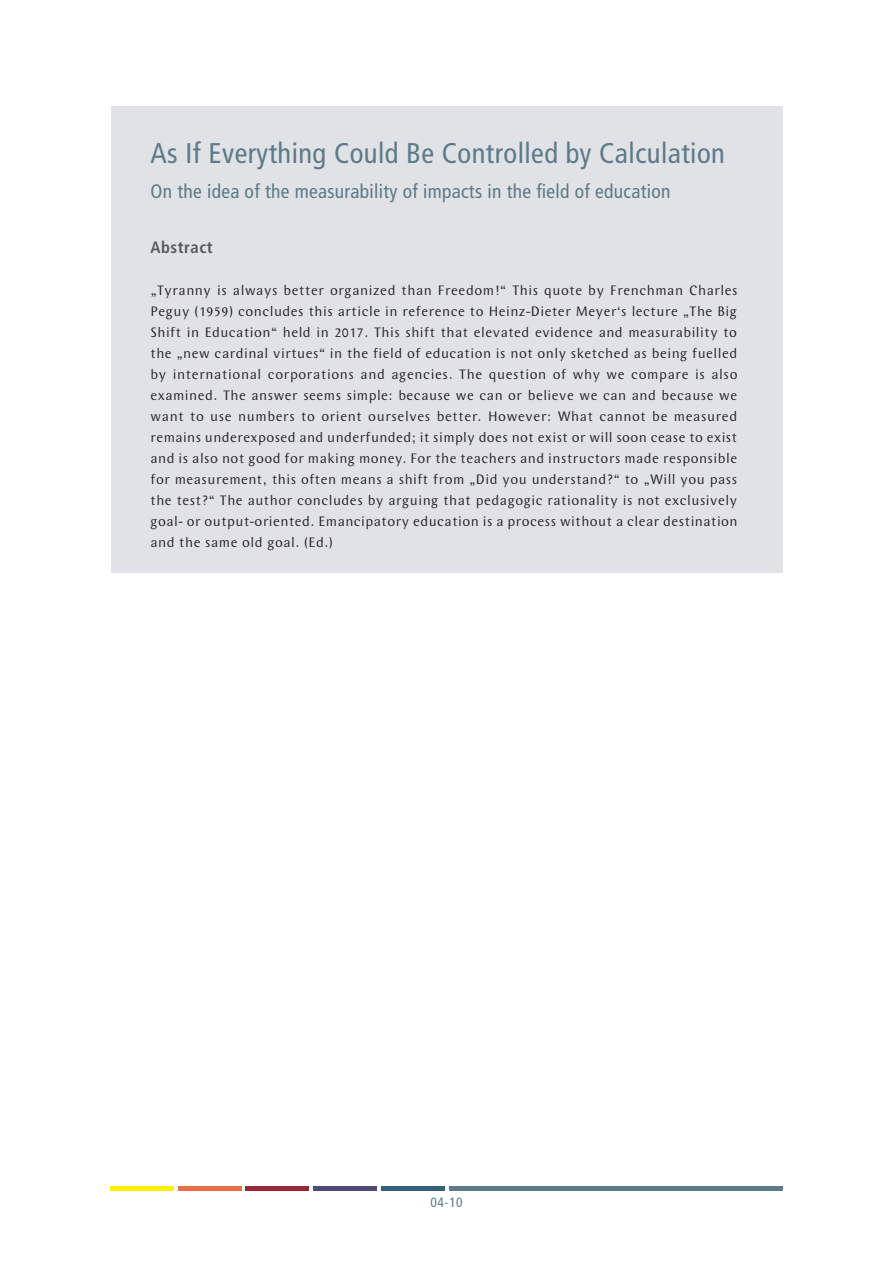
<style>
.page{position:relative;width:893px;height:1263px;background:#fff}
.page>*{position:absolute;margin:0;border:0;box-sizing:border-box;transform-origin:0 0}
.t1{font:condensed 28.5px "Frutiger LT Std";letter-spacing:.015em;color:#5c7a88}
.t2{font:condensed 19.5px "Frutiger LT Std";letter-spacing:.015em;color:#5c7a88}
.t3{font:700 condensed 16.5px "Frutiger LT Std";letter-spacing:.035em;color:#57585a}
.t4{font:14.25px/21px "Wunderlich";letter-spacing:.035em;color:#231f20;text-align:justify}
.t5{font:condensed 13.5px "Frutiger LT Std";color:#5c7a88}
</style>
<div class="page">
<div style="left:111px;top:1186px;width:63px;height:5px;background:#fff101"></div>
<div style="left:178px;top:1186px;width:64px;height:5px;background:#eb7046"></div>
<div style="left:246px;top:1186px;width:63px;height:5px;background:#982738"></div>
<div style="left:313px;top:1186px;width:64px;height:5px;background:#514a76"></div>
<div style="left:381px;top:1186px;width:63px;height:5px;background:#34607b"></div>
<div style="left:449px;top:1186px;width:333px;height:5px;background:#5c7a88"></div>
<div style="left:111px;top:106px;width:671px;height:467px;background:#e0e2e6"></div>
<h1 class="t1" style="left:151px;top:136px;width:576px">As If Everything Could Be Controlled by Calculation</h1>
<h2 class="t2" style="left:151px;top:180px;width:521px">On the idea of the measurability of impacts in the field of education</h2>
<p class="t3" style="left:151px;top:237px;width:64px">Abstract</p>
<p class="t4" style="left:151px;top:280px;width:589px">„Tyranny is always better organized than Freedom!“ This quote by Frenchman Charles Peguy (1959) concludes this article in reference to Heinz-Dieter Meyer‘s lecture „The Big Shift in Education“ held in 2017. This shift that elevated evidence and measurability to the „new cardinal virtues“ in the field of education is not only sketched as being fuelled by international corporations and agencies. The question of why we compare is also examined. The answer seems simple: because we can or believe we can and because we want to use numbers to orient ourselves better. However: What cannot be measured remains underexposed and underfunded; it simply does not exist or will soon cease to exist and is also not good for making money. For the teachers and instructors made responsible for measurement, this often means a shift from „Did you understand?“ to „Will you pass the test?“ The author concludes by arguing that pedagogic rationality is not exclusively goal- or output-oriented. Emancipatory education is a process without a clear destination and the same old goal. (Ed.)</p>
<p class="t5" style="left:430px;top:1195px;width:34px">04-10</p>
</div>
